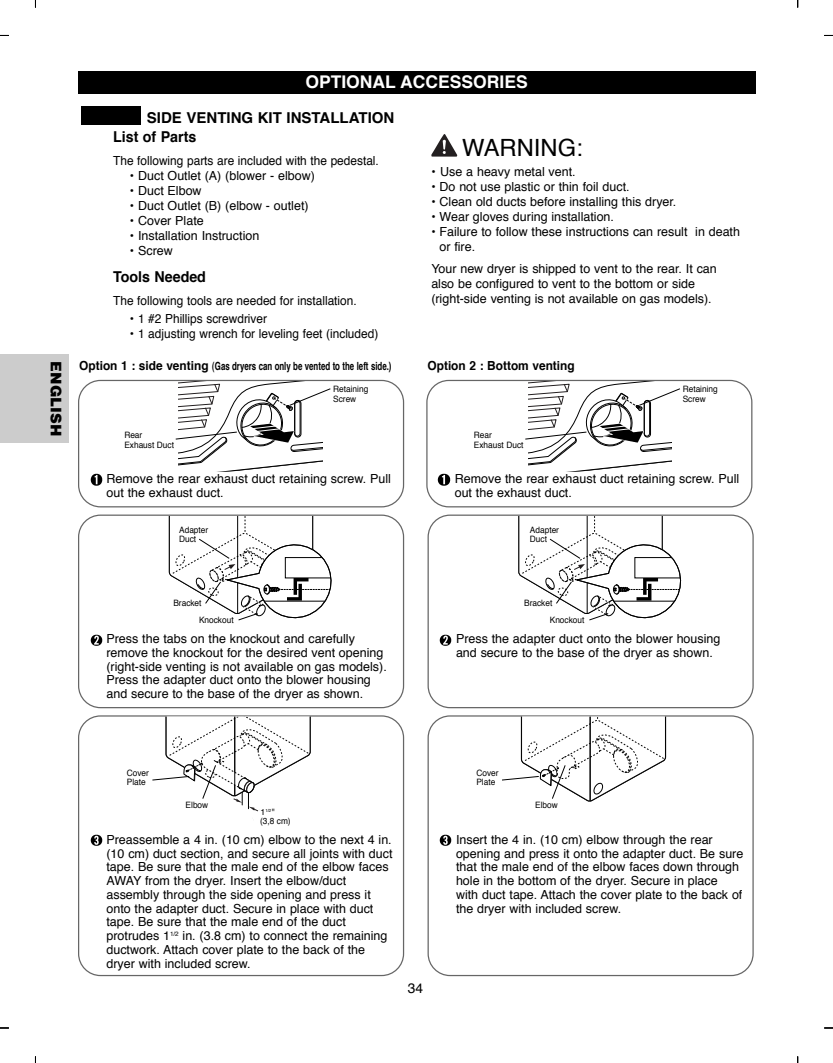
<style>
.page{position:relative;width:833px;height:1063px;background:#fff}
.page>*{position:absolute;margin:0;border:0;box-sizing:border-box;transform-origin:0 0}
.t1{font:23.75px "Helvetica";color:#000}
.t2{font:700 17.5px "Helvetica";color:#fff}
.t3{font:700 15px/19.5px "Helvetica";color:#000}
.t4{font:700 15px "Helvetica";color:#000;scale:.95 1}
.t5{font:900 15px "Helvetica";color:#000}
.t6{font:13.75px "Helvetica";color:#000}
.t7{font:12.5px/13.8px "Helvetica";color:#000}
.t8{font:12.5px "Helvetica";color:#000;scale:.95 1}
.t9{font:700 12.5px "Helvetica";color:#000;scale:.95 1}
.t10{font:700 11.25px "Helvetica";color:#000;scale:.7 1}
.t11{font:8.75px/9.6px "Helvetica";color:#000;scale:.95 1}
.t12{font:6.12px/6.1px "Helvetica";color:#231f20;text-align:center}
.t13{font:4.38px "Helvetica";color:#000}
.s1{font-size:12.5px}
.s2{font-size:4px}
.s3{font-size:8.75px}
</style>
<div class="page">
<div style="left:78px;top:715px;width:326px;height:261px;border:1px solid #666;border-radius:22px"></div>
<div style="left:427px;top:715px;width:326px;height:261px;border:1px solid #666;border-radius:22px"></div>
<div style="left:78px;top:71px;width:677px;height:22px;background:#000"></div>
<div style="left:81px;top:106px;width:60px;height:19px;background:#000"></div>
<svg style="left:431px;top:134px;width:26px;height:23px"></svg>
<div style="left:78px;top:514px;width:326px;height:194px;border:1px solid #666;border-radius:22px"></div>
<svg style="left:90px;top:634px;width:12px;height:12px"></svg>
<svg style="left:90px;top:834px;width:12px;height:12px"></svg>
<div style="left:427px;top:514px;width:326px;height:194px;border:1px solid #666;border-radius:22px"></div>
<svg style="left:439px;top:634px;width:12px;height:12px"></svg>
<svg style="left:439px;top:834px;width:12px;height:12px"></svg>
<svg style="left:175px;top:382px;width:156px;height:89px"></svg>
<svg style="left:525px;top:382px;width:155px;height:89px"></svg>
<svg style="left:168px;top:516px;width:164px;height:105px"></svg>
<svg style="left:518px;top:516px;width:164px;height:105px"></svg>
<svg style="left:501px;top:716px;width:165px;height:86px"></svg>
<svg style="left:90px;top:474px;width:12px;height:12px"></svg>
<div style="left:426px;top:380px;width:326px;height:127px;border:1px solid #666;border-radius:22px"></div>
<svg style="left:438px;top:474px;width:12px;height:12px"></svg>
<div style="left:78px;top:380px;width:326px;height:127px;border:1px solid #666;border-radius:22px"></div>
<div style="left:0;top:354px;width:69px;height:89px;background:#ccc"></div>
<svg style="left:151px;top:716px;width:160px;height:96px"></svg>
<p class="t5" style="left:67px;top:361px;width:76px;rotate:90deg">ENGLISH</p>
<h2 class="t2" style="left:305px;top:74px;width:224px">OPTIONAL ACCESSORIES</h2>
<p class="t3" style="left:113px;top:109px;width:283px;text-indent:34px">SIDE VENTING KIT INSTALLATION<br>List of Parts</p>
<p class="t8" style="left:113px;top:155px;width:281px">The following parts are included with the pedestal.</p>
<p class="t7" style="left:130px;top:170px;width:186px">• Duct Outlet (A) (blower - elbow)</p>
<p class="t7" style="left:130px;top:185px;width:73px">• Duct Elbow</p>
<p class="t7" style="left:130px;top:200px;width:180px">• Duct Outlet (B) (elbow - outlet)</p>
<p class="t7" style="left:130px;top:215px;width:75px">• Cover Plate</p>
<p class="t7" style="left:130px;top:230px;width:131px">• Installation Instruction</p>
<p class="t7" style="left:130px;top:245px;width:44px">• Screw</p>
<p class="t4" style="left:113px;top:270px;width:99px">Tools Needed</p>
<p class="t8" style="left:113px;top:295px;width:258px">The following tools are needed for installation.</p>
<p class="t7" style="left:130px;top:313px;width:139px">• 1 #2 Phillips screwdriver</p>
<p class="t7" style="left:130px;top:328px;width:250px">• 1 adjusting wrench for leveling feet (included)</p>
<h1 class="t1" style="left:462px;top:137px;width:122px">WARNING:</h1>
<p class="t7" style="left:431px;top:166px;width:146px">• Use a heavy metal vent.</p>
<p class="t7" style="left:431px;top:181px;width:200px">• Do not use plastic or thin foil duct.</p>
<p class="t7" style="left:431px;top:196px;width:246px">• Clean old ducts before installing this dryer.</p>
<p class="t7" style="left:431px;top:211px;width:184px">• Wear gloves during installation.</p>
<p class="t7" style="left:439px;top:225px;width:302px;line-height:15px;text-indent:-8px">• Failure to follow these instructions can result in death or fire.</p>
<p class="t7" style="left:431px;top:262px;width:287px;line-height:15px">Your new dryer is shipped to vent to the rear. It can also be configured to vent to the bottom or side (right-side venting is not available on gas models).</p>
<p class="t10" style="left:79px;top:361px;width:447px"><span class="s1">Option 1 : side venting</span> (Gas dryers can only be vented to the left side.)</p>
<p class="t9" style="left:427px;top:360px;width:156px">Option 2 : Bottom venting</p>
<p class="t11" style="left:333px;top:384px;width:38px;line-height:10.5px">Retaining<br>Screw</p>
<p class="t11" style="left:682px;top:384px;width:38px;line-height:10.5px">Retaining<br>Screw</p>
<p class="t11" style="left:124px;top:431px;width:54px">Rear<br>Exhaust Duct</p>
<p class="t11" style="left:474px;top:431px;width:54px">Rear<br>Exhaust Duct</p>
<p class="t7" style="left:106px;top:472px;width:286px;line-height:14.4px">Remove the rear exhaust duct retaining screw. Pull out the exhaust duct.</p>
<p class="t7" style="left:454px;top:472px;width:286px;line-height:14.4px">Remove the rear exhaust duct retaining screw. Pull out the exhaust duct.</p>
<p class="t11" style="left:179px;top:525px;width:32px">Adapter<br>Duct</p>
<p class="t11" style="left:530px;top:525px;width:32px">Adapter<br>Duct</p>
<p class="t11" style="left:199px;top:595px;width:38px;line-height:17px;text-indent:-26px">Bracket<br>Knockout</p>
<p class="t7" style="left:106px;top:633px;width:282px">Press the tabs on the knockout and carefully remove the knockout for the desired vent opening (right-side venting is not available on gas models).<br>Press the adapter duct onto the blower housing and secure to the base of the dryer as shown.</p>
<p class="t11" style="left:549px;top:595px;width:38px;line-height:17px;text-indent:-26px">Bracket<br>Knockout</p>
<p class="t7" style="left:456px;top:633px;width:266px">Press the adapter duct onto the blower housing and secure to the base of the dryer as shown.</p>
<p class="t11" style="left:127px;top:768px;width:25px">Cover<br>Plate</p>
<p class="t11" style="left:185px;top:801px;width:25px">Elbow</p>
<p class="t12" style="left:253px;top:808px;width:24px">1<sup>1</sup>/<span class="s2">2</span>" (3.8 cm)</p>
<p class="t7" style="left:106px;top:833px;width:287px">Preassemble a 4 in. (10 cm) elbow to the next 4 in. (10 cm) duct section, and secure all joints with duct tape. Be sure that the male end of the elbow faces AWAY from the dryer. Insert the elbow/duct assembly through the side opening and press it onto the adapter duct. Secure in place with duct tape. Be sure that the male end of the duct protrudes 1<sup>1/2</sup> in. (3.8 cm) to connect the remaining ductwork. Attach cover plate to the back of the dryer with included screw.</p>
<p class="t13" style="left:260px;top:808px;width:16px"><span class="s3">1</span>1/2<span class="s3">"</span></p>
<p class="t11" style="left:260px;top:816px;width:34px">(3,8 cm)</p>
<p class="t6" style="left:408px;top:982px;width:17px">34</p>
<p class="t11" style="left:476px;top:768px;width:25px">Cover<br>Plate</p>
<p class="t11" style="left:535px;top:801px;width:25px">Elbow</p>
<p class="t7" style="left:456px;top:833px;width:289px">Insert the 4 in. (10 cm) elbow through the rear opening and press it onto the adapter duct. Be sure that the male end of the elbow faces down through hole in the bottom of the dryer. Secure in place<br>with duct tape. Attach the cover plate to the back of the dryer with included screw.</p>
</div>
